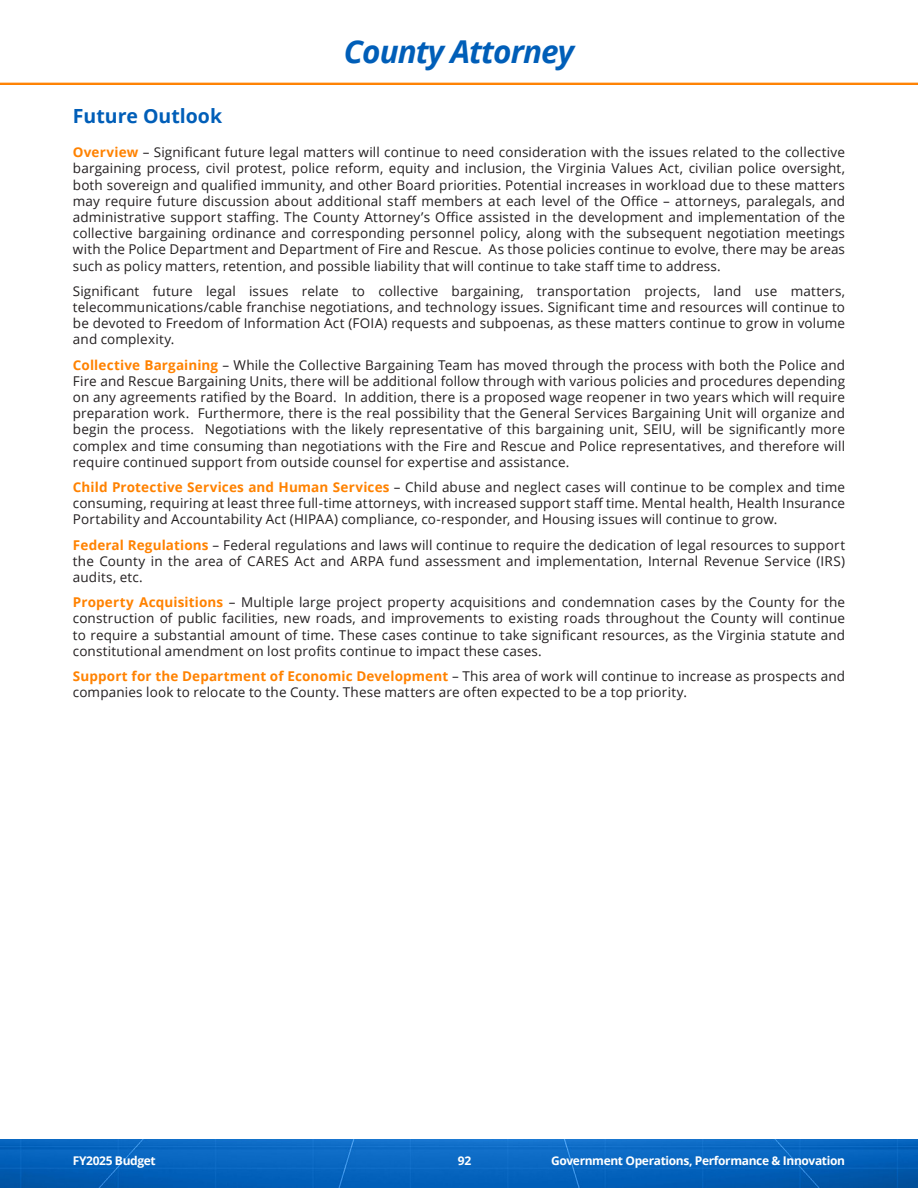
<style>
.page{position:relative;width:918px;height:1188px;background:#fff}
.page>*{position:absolute;margin:0;border:0;box-sizing:border-box;transform-origin:0 0}
.t1{font:italic 700 31.5px "Open Sans";letter-spacing:-.03em;color:#005eb8}
.Heading_L1{font:700 19.5px "Open Sans";color:#005eb8}
.Body{font:13.5px/16.2px "Open Sans";letter-spacing:.01em;color:#231f20;text-align:justify}
.t2{font:700 12px "Open Sans";letter-spacing:-.03em;color:#fff}
.s1{font-weight:700;color:#ff8200}
</style>
<div class="page">
<img style="left:0;top:82px;width:918px;height:3px">
<img style="left:0;top:1139px;width:918px;height:49px">
<p class="t1" style="left:344px;top:29px;width:232px">County Attorney</p>
<p class="Heading_L1" style="left:73px;top:102px;width:151px">Future Outlook</p>
<p class="Body" style="left:73px;top:144px;width:774px"><span class="s1">Overview</span> – Significant future legal matters will continue to need consideration with the issues related to the collective bargaining process, civil protest, police reform, equity and inclusion, the Virginia Values Act, civilian police oversight, both sovereign and qualified immunity, and other Board priorities. Potential increases in workload due to these matters may require future discussion about additional staff members at each level of the Office – attorneys, paralegals, and administrative support staffing. The County Attorney’s Office assisted in the development and implementation of the collective bargaining ordinance and corresponding personnel policy, along with the subsequent negotiation meetings with the Police Department and Department of Fire and Rescue. As those policies continue to evolve, there may be areas such as policy matters, retention, and possible liability that will continue to take staff time to address.</p>
<p class="Body" style="left:73px;top:282px;width:774px">Significant future legal issues relate to collective bargaining, transportation projects, land use matters, telecommunications/cable franchise negotiations, and technology issues. Significant time and resources will continue to be devoted to Freedom of Information Act (FOIA) requests and subpoenas, as these matters continue to grow in volume and complexity.</p>
<p class="Body" style="left:73px;top:356px;width:774px"><span class="s1">Collective Bargaining</span> – While the Collective Bargaining Team has moved through the process with both the Police and Fire and Rescue Bargaining Units, there will be additional follow through with various policies and procedures depending on any agreements ratified by the Board. In addition, there is a proposed wage reopener in two years which will require preparation work. Furthermore, there is the real possibility that the General Services Bargaining Unit will organize and begin the process. Negotiations with the likely representative of this bargaining unit, SEIU, will be significantly more complex and time consuming than negotiations with the Fire and Rescue and Police representatives, and therefore will require continued support from outside counsel for expertise and assistance.</p>
<p class="Body" style="left:73px;top:479px;width:774px"><span class="s1">Child Protective Services and Human Services</span> – Child abuse and neglect cases will continue to be complex and time consuming, requiring at least three full-time attorneys, with increased support staff time. Mental health, Health Insurance Portability and Accountability Act (HIPAA) compliance, co-responder, and Housing issues will continue to grow.</p>
<p class="Body" style="left:73px;top:536px;width:774px"><span class="s1">Federal Regulations</span> – Federal regulations and laws will continue to require the dedication of legal resources to support the County in the area of CARES Act and ARPA fund assessment and implementation, Internal Revenue Service (IRS) audits, etc.</p>
<p class="Body" style="left:73px;top:594px;width:774px"><span class="s1">Property Acquisitions</span> – Multiple large project property acquisitions and condemnation cases by the County for the construction of public facilities, new roads, and improvements to existing roads throughout the County will continue to require a substantial amount of time. These cases continue to take significant resources, as the Virginia statute and constitutional amendment on lost profits continue to impact these cases.</p>
<p class="Body" style="left:73px;top:668px;width:774px"><span class="s1">Support for the Department of Economic Development</span> – This area of work will continue to increase as prospects and companies look to relocate to the County. These matters are often expected to be a top priority.</p>
<p class="t2" style="left:73px;top:1152px;width:84px">FY2025 Budget</p>
<p class="t2" style="left:458px;top:1152px;width:15px">92</p>
<p class="t2" style="left:551px;top:1152px;width:296px">Government Operations, Performance &amp; Innovation</p>
</div>
